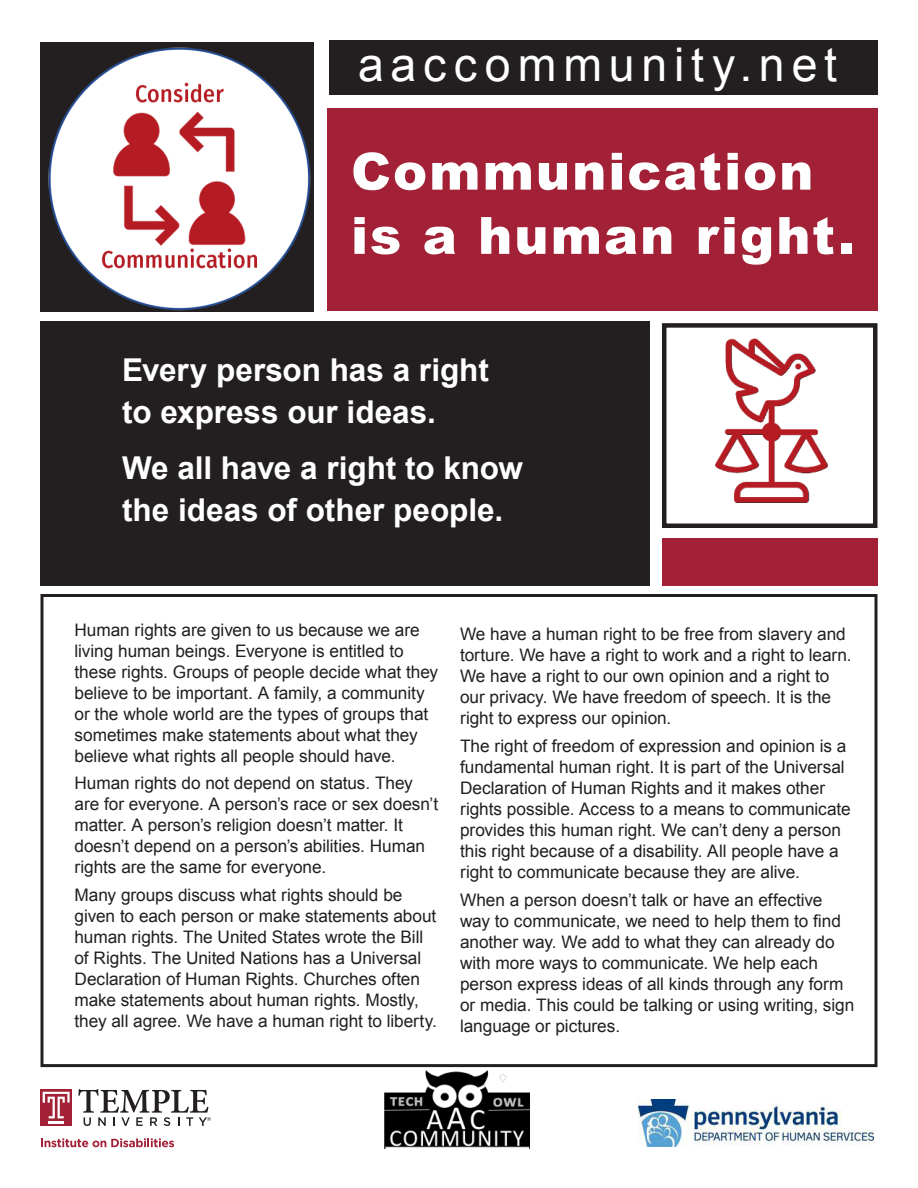
<style>
.page{position:relative;width:918px;height:1188px;background:#fff}
.page>*{position:absolute;margin:0;border:0;box-sizing:border-box;transform-origin:0 0}
.t1{font:900 51.45px/64.2px "Arial";letter-spacing:.04em;color:#fff}
.t2{font:46.5px "Arial";letter-spacing:.145em;color:#fff}
.t3{font:700 31.5px/42px "Arial";letter-spacing:-.005em;color:#fff}
.t4{font:17.25px/21px "Arial";letter-spacing:-.005em;color:#231f20}
.t5{font:11.25px "Gotham";color:#231f20}
</style>
<div class="page">
<img style="left:384px;top:1071px;width:146px;height:78px">
<svg style="left:41px;top:1138px;width:133px;height:9px"></svg>
<svg style="left:40px;top:1089px;width:32px;height:37px"></svg>
<svg style="left:43px;top:1092px;width:27px;height:31px"></svg>
<svg style="left:78px;top:1089px;width:130px;height:37px"></svg>
<img style="left:639px;top:1099px;width:235px;height:48px">
<div style="left:41px;top:594px;width:837px;height:473px;border:3px solid #231f20"></div>
<div style="left:41px;top:322px;width:609px;height:264px;background:#231f20"></div>
<div style="left:329px;top:41px;width:549px;height:54px;background:#231f20"></div>
<div style="left:41px;top:42px;width:273px;height:270px;background:#231f20"></div>
<img style="left:48px;top:47px;width:263px;height:264px">
<div style="left:327px;top:108px;width:551px;height:203px;background:#a32136"></div>
<div style="left:662px;top:323px;width:216px;height:205px;border:5px solid #231f20"></div>
<div style="left:662px;top:538px;width:216px;height:47px;background:#a32136"></div>
<img style="left:673px;top:323px;width:189px;height:180px">
<h2 class="t2" style="left:358px;top:48px;width:480px">aaccommunity.net</h2>
<h1 class="t1" style="left:351px;top:144px;width:505px">Communication is a human right.</h1>
<h3 class="t3" style="left:122px;top:352px;width:368px">Every person has a right to express our ideas.</h3>
<h3 class="t3" style="left:122px;top:450px;width:403px">We all have a right to know the ideas of other people.</h3>
<p class="t4" style="left:75px;top:621px;width:365px">Human rights are given to us because we are living human beings. Everyone is entitled to these rights. Groups of people decide what they believe to be important. A family, a community or the whole world are the types of groups that sometimes make statements about what they believe what rights all people should have.</p>
<p class="t4" style="left:75px;top:775px;width:365px">Human rights do not depend on status. They are for everyone. A person’s race or sex doesn’t matter. A person’s religion doesn’t matter. It doesn’t depend on a person’s abilities. Human rights are the same for everyone.</p>
<p class="t4" style="left:75px;top:886px;width:364px">Many groups discuss what rights should be given to each person or make statements about human rights. The United States wrote the Bill of Rights. The United Nations has a Universal Declaration of Human Rights. Churches often make statements about human rights. Mostly, they all agree. We have a human right to liberty.</p>
<p class="t4" style="left:460px;top:625px;width:393px">We have a human right to be free from slavery and torture. We have a right to work and a right to learn.<br>We have a right to our own opinion and a right to our privacy. We have freedom of speech. It is the right to express our opinion.</p>
<p class="t4" style="left:460px;top:737px;width:392px">The right of freedom of expression and opinion is a fundamental human right. It is part of the Universal Declaration of Human Rights and it makes other rights possible. Access to a means to communicate provides this human right. We can’t deny a person this right because of a disability. All people have a right to communicate because they are alive.</p>
<p class="t4" style="left:460px;top:891px;width:396px">When a person doesn’t talk or have an effective way to communicate, we need to help them to find another way. We add to what they can already do with more ways to communicate. We help each person express ideas of all kinds through any form or media. This could be talking or using writing, sign language or pictures.</p>
<p class="t5" style="left:207px;top:1116px;width:6px">®</p>
</div>
